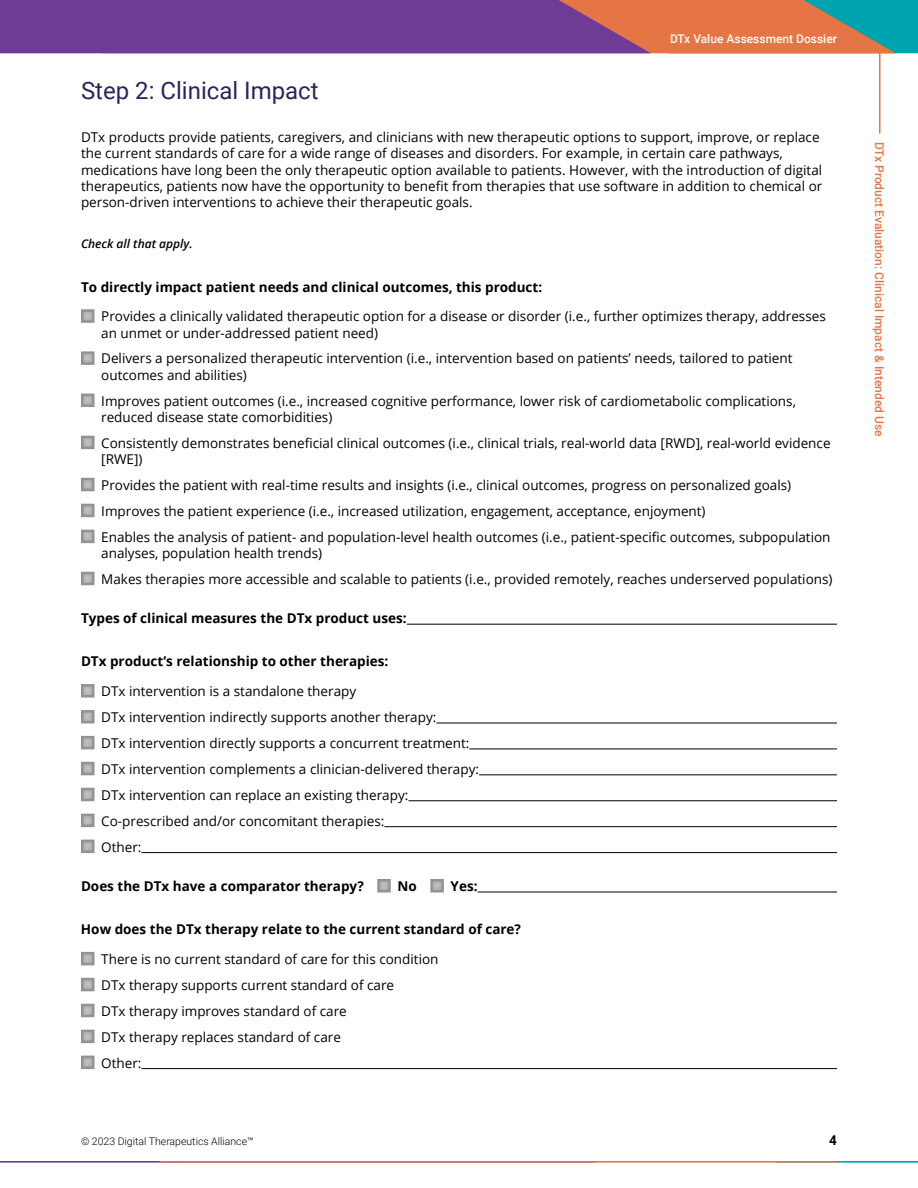
<style>
.page{position:relative;width:918px;height:1188px;background:#fff}
.page>*{position:absolute;margin:0;border:0;box-sizing:border-box;transform-origin:0 0}
.t1{font:24px "Roboto";color:#25265e}
.t2{font:13.5px/26px "Open Sans";color:#000}
.t3{font:700 13.5px "Open Sans";color:#000}
.t4{font:700 13.5px "Roboto";color:#000}
.t5{font:500 12px "Roboto";color:#e67545}
.t6{font:500 12px "Roboto";color:#fff}
.t7{font:italic 600 12px "Open Sans";color:#000}
.t8{font:300 10.5px "Roboto";color:#000}
</style>
<div class="page">
<hr style="left:879px;top:46px;width:2px;height:88px;background:#e67545">
<svg style="left:896px;top:0;width:22px;height:53px"></svg>
<svg style="left:651px;top:0;width:245px;height:53px;fill:#e67545"></svg>
<svg style="left:0;top:0;width:651px;height:53px"></svg>
<svg style="left:0;top:1161px;width:918px;height:2px"></svg>
<hr style="left:407px;top:624px;width:430px;height:1px;background:#000">
<hr style="left:436px;top:723px;width:401px;height:1px;background:#000">
<hr style="left:469px;top:749px;width:368px;height:1px;background:#000">
<hr style="left:479px;top:774px;width:358px;height:1px;background:#000">
<hr style="left:408px;top:800px;width:429px;height:1px;background:#000">
<hr style="left:384px;top:826px;width:453px;height:1px;background:#000">
<hr style="left:141px;top:852px;width:696px;height:1px;background:#000">
<hr style="left:478px;top:892px;width:359px;height:1px;background:#000">
<hr style="left:141px;top:1068px;width:696px;height:1px;background:#000">
<div style="left:78px;top:306px;width:20px;height:20px;background:#fff;opacity:.85"></div>
<div style="left:81px;top:309px;width:14px;height:14px;border:3px solid #939393"></div>
<div style="left:78px;top:348px;width:20px;height:20px;background:#fff;opacity:.85"></div>
<div style="left:81px;top:351px;width:14px;height:14px;border:3px solid #939393"></div>
<div style="left:78px;top:390px;width:20px;height:20px;background:#fff;opacity:.85"></div>
<div style="left:81px;top:394px;width:14px;height:13px;border:3px solid #939393"></div>
<div style="left:78px;top:432px;width:20px;height:21px;background:#fff;opacity:.85"></div>
<div style="left:81px;top:436px;width:14px;height:13px;border:3px solid #939393"></div>
<div style="left:78px;top:474px;width:20px;height:21px;background:#fff;opacity:.85"></div>
<div style="left:81px;top:478px;width:14px;height:13px;border:3px solid #939393"></div>
<div style="left:78px;top:500px;width:20px;height:21px;background:#fff;opacity:.85"></div>
<div style="left:81px;top:504px;width:14px;height:13px;border:3px solid #939393"></div>
<div style="left:78px;top:526px;width:20px;height:21px;background:#fff;opacity:.85"></div>
<div style="left:81px;top:530px;width:14px;height:13px;border:3px solid #939393"></div>
<div style="left:78px;top:568px;width:20px;height:21px;background:#fff;opacity:.85"></div>
<div style="left:81px;top:572px;width:14px;height:13px;border:3px solid #939393"></div>
<div style="left:78px;top:681px;width:20px;height:20px;background:#fff;opacity:.85"></div>
<div style="left:81px;top:684px;width:14px;height:14px;border:3px solid #939393"></div>
<div style="left:78px;top:707px;width:20px;height:20px;background:#fff;opacity:.85"></div>
<div style="left:81px;top:710px;width:14px;height:13px;border:3px solid #939393"></div>
<div style="left:78px;top:732px;width:20px;height:21px;background:#fff;opacity:.85"></div>
<div style="left:81px;top:736px;width:14px;height:13px;border:3px solid #939393"></div>
<div style="left:78px;top:758px;width:20px;height:21px;background:#fff;opacity:.85"></div>
<div style="left:81px;top:762px;width:14px;height:13px;border:3px solid #939393"></div>
<div style="left:78px;top:784px;width:20px;height:21px;background:#fff;opacity:.85"></div>
<div style="left:81px;top:788px;width:14px;height:13px;border:3px solid #939393"></div>
<div style="left:78px;top:810px;width:20px;height:21px;background:#fff;opacity:.85"></div>
<div style="left:81px;top:814px;width:14px;height:13px;border:3px solid #939393"></div>
<div style="left:78px;top:836px;width:20px;height:20px;background:#fff;opacity:.85"></div>
<div style="left:81px;top:840px;width:14px;height:13px;border:3px solid #939393"></div>
<div style="left:374px;top:876px;width:20px;height:20px;background:#fff;opacity:.85"></div>
<div style="left:377px;top:879px;width:14px;height:13px;border:3px solid #939393"></div>
<div style="left:427px;top:876px;width:20px;height:20px;background:#fff;opacity:.85"></div>
<div style="left:430px;top:879px;width:14px;height:13px;border:3px solid #939393"></div>
<div style="left:78px;top:948px;width:20px;height:21px;background:#fff;opacity:.85"></div>
<div style="left:81px;top:952px;width:14px;height:13px;border:3px solid #939393"></div>
<div style="left:78px;top:974px;width:20px;height:21px;background:#fff;opacity:.85"></div>
<div style="left:81px;top:978px;width:14px;height:13px;border:3px solid #939393"></div>
<div style="left:78px;top:1000px;width:20px;height:21px;background:#fff;opacity:.85"></div>
<div style="left:81px;top:1004px;width:14px;height:13px;border:3px solid #939393"></div>
<div style="left:78px;top:1026px;width:20px;height:21px;background:#fff;opacity:.85"></div>
<div style="left:81px;top:1030px;width:14px;height:13px;border:3px solid #939393"></div>
<div style="left:78px;top:1052px;width:20px;height:20px;background:#fff;opacity:.85"></div>
<div style="left:81px;top:1056px;width:14px;height:13px;border:3px solid #939393"></div>
<p class="t6" style="left:670px;top:30px;width:168px">DTx Value Assessment Dossier</p>
<h1 class="t1" style="left:81px;top:74px;width:239px">Step 2: Clinical Impact</h1>
<p class="t2" style="left:81px;top:129px;width:743px;line-height:16.2px">DTx products provide patients, caregivers, and clinicians with new therapeutic options to support, improve, or replace the current standards of care for a wide range of diseases and disorders. For example, in certain care pathways, medications have long been the only therapeutic option available to patients. However, with the introduction of digital therapeutics, patients now have the opportunity to benefit from therapies that use software in addition to chemical or person-driven interventions to achieve their therapeutic goals.</p>
<p class="t7" style="left:81px;top:236px;width:113px">Check all that apply.</p>
<p class="t3" style="left:81px;top:277px;width:463px">To directly impact patient needs and clinical outcomes, this product:</p>
<p class="t2" style="left:101px;top:308px;width:726px;line-height:16.2px">Provides a clinically validated therapeutic option for a disease or disorder (i.e., further optimizes therapy, addresses an unmet or under-addressed patient need)</p>
<p class="t2" style="left:101px;top:350px;width:693px;line-height:16.2px">Delivers a personalized therapeutic intervention (i.e., intervention based on patients’ needs, tailored to patient outcomes and abilities)</p>
<p class="t2" style="left:101px;top:392px;width:696px;line-height:16.2px">Improves patient outcomes (i.e., increased cognitive performance, lower risk of cardiometabolic complications, reduced disease state comorbidities)</p>
<p class="t2" style="left:101px;top:434px;width:731px;line-height:16.2px">Consistently demonstrates beneficial clinical outcomes (i.e., clinical trials, real-world data [RWD], real-world evidence [RWE])</p>
<p class="t2" style="left:101px;top:472px;width:731px">Provides the patient with real-time results and insights (i.e., clinical outcomes, progress on personalized goals)<br>Improves the patient experience (i.e., increased utilization, engagement, acceptance, enjoyment)<br>Enables the analysis of patient- and population-level health outcomes (i.e., patient-specific outcomes, subpopulation</p>
<p class="t2" style="left:101px;top:540px;width:733px">analyses, population health trends)<br>Makes therapies more accessible and scalable to patients (i.e., provided remotely, reaches underserved populations)</p>
<p class="t3" style="left:81px;top:609px;width:327px">Types of clinical measures the DTx product uses:</p>
<p class="t3" style="left:81px;top:652px;width:309px">DTx product’s relationship to other therapies:</p>
<p class="t2" style="left:101px;top:678px;width:379px">DTx intervention is a standalone therapy<br>DTx intervention indirectly supports another therapy:<br>DTx intervention directly supports a concurrent treatment:<br>DTx intervention complements a clinician-delivered therapy:<br>DTx intervention can replace an existing therapy:<br>Co-prescribed and/or concomitant therapies:<br>Other:</p>
<p class="t3" style="left:81px;top:877px;width:284px">Does the DTx have a comparator therapy?</p>
<p class="t3" style="left:398px;top:877px;width:21px">No</p>
<p class="t3" style="left:451px;top:877px;width:28px">Yes:</p>
<p class="t3" style="left:81px;top:920px;width:442px">How does the DTx therapy relate to the current standard of care?</p>
<p class="t2" style="left:101px;top:946px;width:339px">There is no current standard of care for this condition DTx therapy supports current standard of care<br>DTx therapy improves standard of care<br>DTx therapy replaces standard of care<br>Other:</p>
<p class="t8" style="left:81px;top:1134px;width:174px">© 2023 Digital Therapeutics Alliance™</p>
<p class="t4" style="left:829px;top:1131px;width:9px">4</p>
<p class="t5" style="left:888px;top:142px;width:296px;rotate:90deg">DTx Product Evaluation: Clinical Impact &amp; Intended Use</p>
</div>
